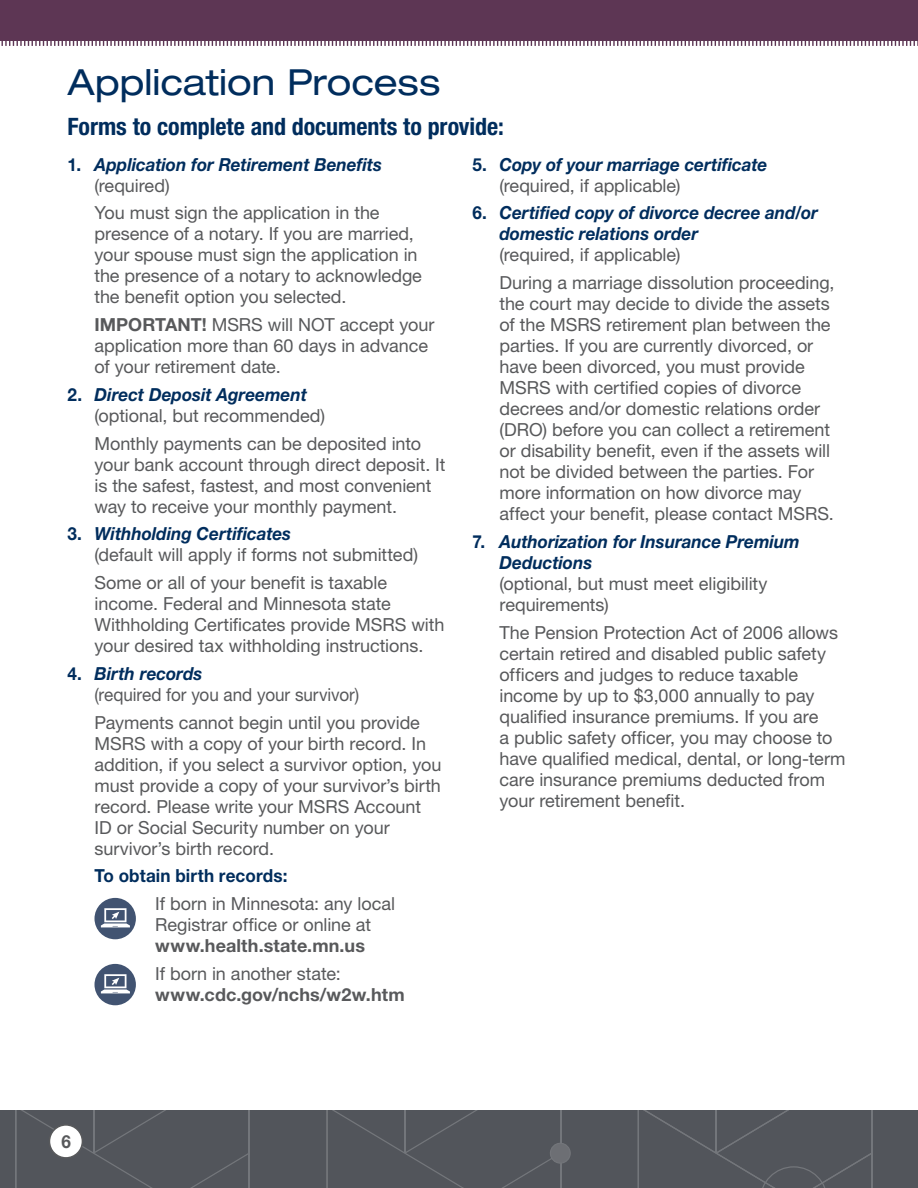
<style>
.page{position:relative;width:918px;height:1188px;background:#fff}
.page>*{position:absolute;margin:0;border:0;box-sizing:border-box;transform-origin:0 0}
.t1{font:expanded 36px "Helvetica Neue LT Std";color:#002d5d}
.t2{font:700 condensed 24px "Helvetica Neue LT Std";color:#002d5d}
.MSRS_2022_Body_Copy{font:18px/21px "Helvetica Neue LT Std";letter-spacing:-.005em;color:#58595b}
.MSRS_2022_Body_Copy-2{font:italic 700 18px/21px "Helvetica Neue LT Std";color:#002d5d;scale:.95 1}
.MSRS_2022_Body_Copy-3{font:18px/21px "Helvetica Neue LT Std";letter-spacing:-.005em;color:#58595b;scale:.95 1}
.MSRS_2022_Body_Copy-4{font:700 18px/21px "Helvetica Neue LT Std";letter-spacing:.005em;color:#58595b}
.MSRS_2022_Body_Copy-5{font:700 18px "Helvetica Neue LT Std";letter-spacing:.005em;color:#002d5d;scale:.95 1}
.MSRS_2022_Body_Copy-6{font:700 18px "Helvetica Neue LT Std";letter-spacing:.005em;color:#58595b;scale:.95 1}
.s1{font-style:normal}
.s2{font-weight:400;font-style:normal;color:#58595b}
.s3{font-weight:700}
.s4{font-weight:700;color:#002d5d}
.s5{font-weight:700;font-style:italic;color:#002d5d}
.s6{font-weight:400}
</style>
<div class="page">
<div style="left:0;top:0;width:918px;height:41px;background:#5d3654"></div>
<div style="left:0;top:1110px;width:918px;height:78px;background:#52555b"></div>
<svg style="left:1px;top:41px;width:917px;height:5px"></svg>
<div style="left:49px;top:1125px;width:33px;height:33px;background:#fff;border-radius:50%"></div>
<div style="left:49px;top:1124px;width:34px;height:35px;border:2px solid #58595b;border-radius:50%"></div>
<div style="left:95px;top:898px;width:41px;height:41px;background:#415371;border-radius:50%"></div>
<svg style="left:101px;top:908px;width:29px;height:19px"></svg>
<div style="left:95px;top:964px;width:41px;height:41px;background:#415371;border-radius:50%"></div>
<svg style="left:101px;top:974px;width:29px;height:19px"></svg>
<h1 class="t1" style="left:68px;top:60px;width:374px">Application Process</h1>
<h2 class="t2" style="left:68px;top:112px;width:438px">Forms to complete and documents to provide:</h2>
<p class="MSRS_2022_Body_Copy-2" style="left:94px;top:153px;width:304px;text-indent:-27px"><span class="s1">1.</span> Application for Retirement Benefits <span class="s2">(required)</span></p>
<p class="MSRS_2022_Body_Copy" style="left:94px;top:202px;width:329px">You must sign the application in the presence of a notary. If you are married, your spouse must sign the application in the presence of a notary to acknowledge the benefit option you selected.</p>
<p class="MSRS_2022_Body_Copy" style="left:94px;top:314px;width:341px"><span class="s3">IMPORTANT!</span> MSRS will NOT accept your application more than 60 days in advance of your retirement date.</p>
<p class="MSRS_2022_Body_Copy" style="left:94px;top:384px;width:232px;text-indent:-27px"><span class="s4">2.</span> <span class="s5">Direct Deposit Agreement </span>(optional, but recommended)</p>
<p class="MSRS_2022_Body_Copy" style="left:94px;top:432px;width:352px">Monthly payments can be deposited into your bank account through direct deposit. It is the safest, fastest, and most convenient way to receive your monthly payment.</p>
<p class="MSRS_2022_Body_Copy" style="left:94px;top:523px;width:325px;text-indent:-27px"><span class="s4">3.</span> <span class="s5">Withholding Certificates<br></span>(default will apply if forms not submitted)</p>
<p class="MSRS_2022_Body_Copy" style="left:94px;top:572px;width:351px">Some or all of your benefit is taxable income. Federal and Minnesota state Withholding Certificates provide MSRS with your desired tax withholding instructions.</p>
<p class="MSRS_2022_Body_Copy-3" style="left:94px;top:663px;width:280px;text-indent:-27px"><span class="s4">4.</span> <span class="s5">Birth records<br></span>(required for you and your survivor)</p>
<p class="MSRS_2022_Body_Copy" style="left:94px;top:711px;width:348px">Payments cannot begin until you provide MSRS with a copy of your birth record. In addition, if you select a survivor option, you must provide a copy of your survivor’s birth record. Please write your MSRS Account ID or Social Security number on your survivor’s birth record.</p>
<p class="MSRS_2022_Body_Copy-5" style="left:94px;top:865px;width:205px">To obtain birth records:</p>
<p class="MSRS_2022_Body_Copy" style="left:155px;top:893px;width:241px">If born in Minnesota: any local<br>Registrar office or online at <span class="s3">www.health.state.mn.us</span></p>
<p class="MSRS_2022_Body_Copy-4" style="left:155px;top:963px;width:251px"><span class="s6">If born in another state: </span>www.cdc.gov/nchs/w2w.htm</p>
<p class="MSRS_2022_Body_Copy-2" style="left:500px;top:153px;width:283px;text-indent:-27px"><span class="s1">5.</span> Copy of your marriage certificate <span class="s2">(required, if applicable)</span></p>
<p class="MSRS_2022_Body_Copy-2" style="left:500px;top:202px;width:337px;text-indent:-27px"><span class="s1">6.</span> Certified copy of divorce decree and/or domestic relations order<br><span class="s2">(required, if applicable)</span></p>
<p class="MSRS_2022_Body_Copy" style="left:500px;top:272px;width:337px">During a marriage dissolution proceeding, the court may decide to divide the assets of the MSRS retirement plan between the parties. If you are currently divorced, or have been divorced, you must provide MSRS with certified copies of divorce decrees and/or domestic relations order (DRO) before you can collect a retirement or disability benefit, even if the assets will not be divided between the parties. For more information on how divorce may affect your benefit, please contact MSRS.</p>
<p class="MSRS_2022_Body_Copy" style="left:499px;top:531px;width:302px;text-indent:-27px"><span class="s4">7.</span> <span class="s5">Authorization for Insurance Premium<br>Deductions<br></span>(optional, but must meet eligibility requirements)</p>
<p class="MSRS_2022_Body_Copy" style="left:499px;top:621px;width:347px">The Pension Protection Act of 2006 allows certain retired and disabled public safety officers and judges to reduce taxable income by up to $3,000 annually to pay qualified insurance premiums. If you are<br>a public safety officer, you may choose to have qualified medical, dental, or long-term care insurance premiums deducted from your retirement benefit.</p>
<p class="MSRS_2022_Body_Copy-6" style="left:61px;top:1131px;width:12px">6</p>
</div>
